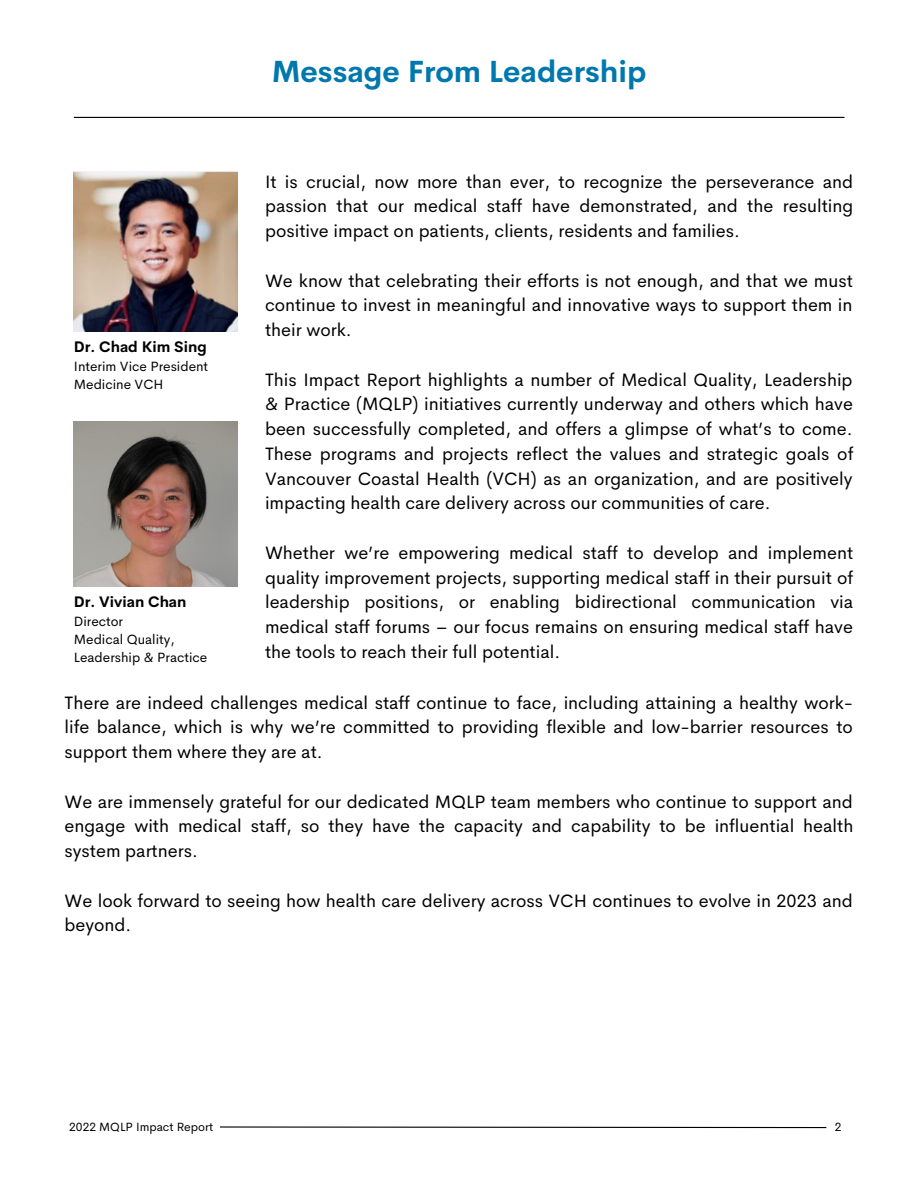
<style>
.page{position:relative;width:918px;height:1188px;background:#fff}
.page>*{position:absolute;margin:0;border:0;box-sizing:border-box;transform-origin:0 0}
.t1{font:700 30px "Cerebri Sans";color:#0078ae}
.t2{font:18px/24.8px "Cerebri Sans";color:#000;text-align:justify}
.t3{font:700 15px "Cerebri Sans";color:#000}
.t4{font:13.5px/18px "Cerebri Sans";color:#000}
.t5{font:12px "Cerebri Sans";color:#000}
</style>
<div class="page">
<hr style="left:74px;top:117px;width:771px;height:1px;background:#000">
<img style="left:74px;top:422px;width:163px;height:164px">
<img style="left:74px;top:171px;width:163px;height:160px">
<svg style="left:220px;top:1126px;width:607px;height:3px"></svg>
<p class="t1" style="left:272px;top:52px;width:376px">Message From Leadership</p>
<p class="t2" style="left:265px;top:169px;width:590px">It is crucial, now more than ever, to recognize the perseverance and passion that our medical staff have demonstrated, and the resulting positive impact on patients, clients, residents and families.</p>
<p class="t2" style="left:265px;top:268px;width:589px">We know that celebrating their efforts is not enough, and that we must continue to invest in meaningful and innovative ways to support them in their work.</p>
<p class="t2" style="left:265px;top:367px;width:590px">This Impact Report highlights a number of Medical Quality, Leadership &amp; Practice (MQLP) initiatives currently underway and others which have been successfully completed, and offers a glimpse of what’s to come.<br>These programs and projects reflect the values and strategic goals of Vancouver Coastal Health (VCH) as an organization, and are positively impacting health care delivery across our communities of care.</p>
<p class="t2" style="left:265px;top:540px;width:590px">Whether we’re empowering medical staff to develop and implement quality improvement projects, supporting medical staff in their pursuit of leadership positions, or enabling bidirectional communication via medical staff forums – our focus remains on ensuring medical staff have the tools to reach their full potential.</p>
<p class="t2" style="left:65px;top:690px;width:790px">There are indeed challenges medical staff continue to face, including attaining a healthy work&shy;life balance, which is why we’re committed to providing flexible and low-barrier resources to support them where they are at.</p>
<p class="t2" style="left:65px;top:789px;width:790px">We are immensely grateful for our dedicated MQLP team members who continue to support and engage with medical staff, so they have the capacity and capability to be influential health system partners.</p>
<p class="t2" style="left:65px;top:888px;width:790px">We look forward to seeing how health care delivery across VCH continues to evolve in 2023 and beyond.</p>
<p class="t3" style="left:74px;top:337px;width:134px">Dr. Chad Kim Sing</p>
<p class="t4" style="left:74px;top:357px;width:136px">Interim Vice President</p>
<p class="t4" style="left:74px;top:375px;width:91px">Medicine VCH</p>
<p class="t3" style="left:74px;top:592px;width:114px">Dr. Vivian Chan</p>
<p class="t4" style="left:74px;top:613px;width:51px">Director</p>
<p class="t4" style="left:74px;top:631px;width:135px">Medical Quality,<br>Leadership &amp; Practice</p>
<p class="t5" style="left:69px;top:1119px;width:146px">2022 MQLP Impact Report</p>
<p class="t5" style="left:835px;top:1119px;width:8px">2</p>
</div>
